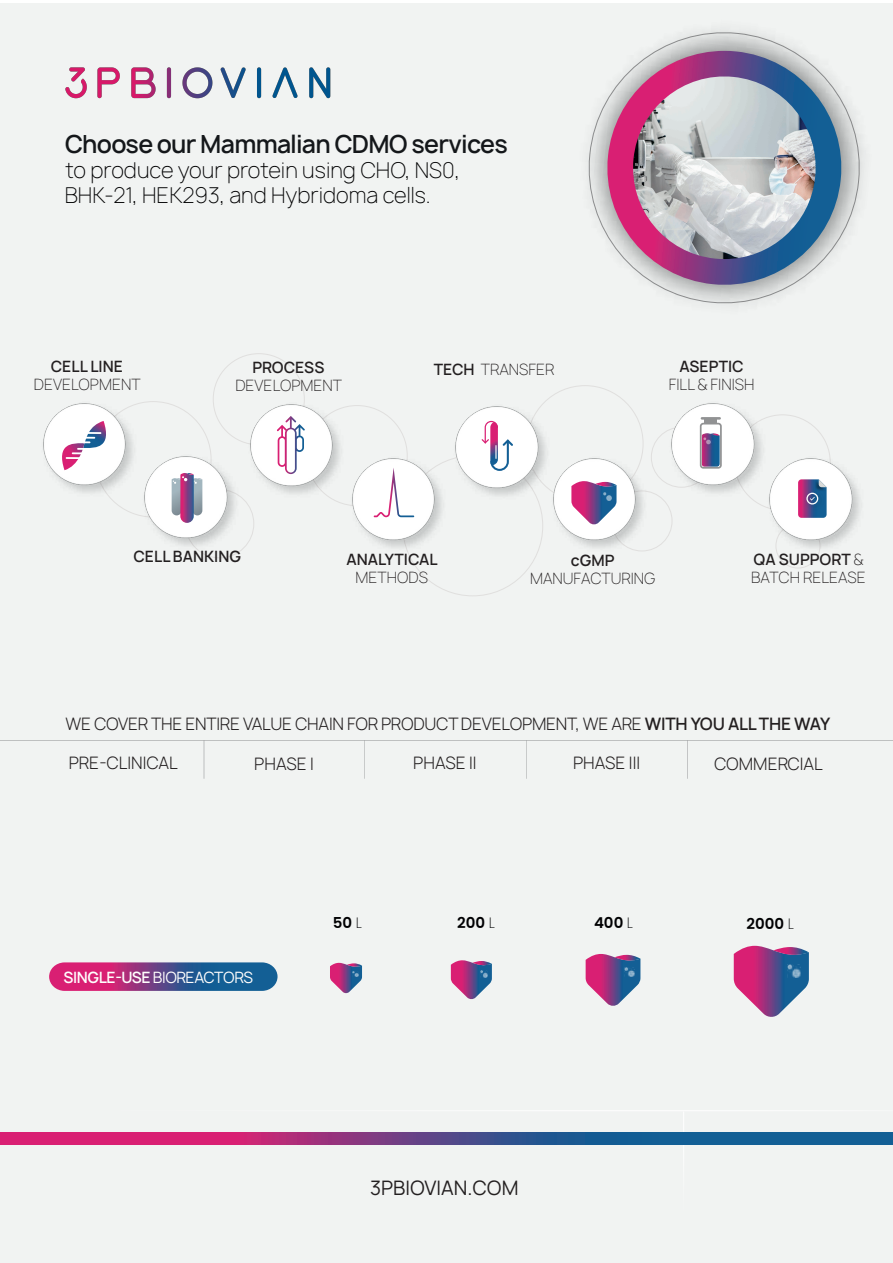
<style>
.page{position:relative;width:893px;height:1263px;background:#fff}
.page>*{position:absolute;margin:0;border:0;box-sizing:border-box;transform-origin:0 0}
.t1{font:600 24px "Manrope";letter-spacing:-.03em;color:#14171a}
.t2{font:100 21px/25.2px "Manrope";color:#000001}
.t3{font:19.2px "Manrope";color:#231f20}
.t4{font:300 16.5px "Manrope";letter-spacing:-.015em;color:#231f20}
.t5{font:100 15px/18px "Manrope";color:#231f20}
.t6{font:600 15px "Manrope";color:#231f20}
.t7{font:15px "Manrope";letter-spacing:-.03em;color:#fffefd}
.t8{font:600 15px "Poppins";color:#000002}
.s1{font-weight:600}
.s2{font-weight:200}
</style>
<div class="page">
<div style="left:0;top:3px;width:893px;height:1260px;background:#f1f3f2"></div>
<svg style="left:734px;top:946px;width:75px;height:71px"></svg>
<svg style="left:586px;top:954px;width:54px;height:52px"></svg>
<svg style="left:451px;top:960px;width:41px;height:40px"></svg>
<svg style="left:330px;top:963px;width:32px;height:30px"></svg>
<svg style="left:49px;top:962px;width:229px;height:29px;background:#724a8a"></svg>
<img style="left:66px;top:68px;width:265px;height:30px">
<div style="left:776px;top:523px;width:44px;height:45px;border:1px solid #e0dfde;border-radius:50%"></div>
<img style="left:666px;top:403px;width:104px;height:99px">
<img style="left:703px;top:433px;width:16px;height:33px">
<div style="left:700px;top:423px;width:22px;height:46px;border:2px solid #919293;border-radius:3px"></div>
<svg style="left:701px;top:417px;width:20px;height:3px"></svg>
<div style="left:705px;top:419px;width:12px;height:5px;background:#919293"></div>
<img style="left:553px;top:453px;width:99px;height:98px">
<img style="left:764px;top:453px;width:96px;height:104px">
<img style="left:813px;top:478px;width:15px;height:15px">
<svg style="left:798px;top:479px;width:29px;height:39px"></svg>
<svg style="left:571px;top:481px;width:45px;height:44px"></svg>
<img style="left:451px;top:401px;width:103px;height:104px">
<svg style="left:482px;top:421px;width:31px;height:50px"></svg>
<img style="left:347px;top:453px;width:104px;height:104px">
<svg style="left:374px;top:468px;width:40px;height:50px"></svg>
<img style="left:245px;top:399px;width:104px;height:104px">
<svg style="left:277px;top:416px;width:28px;height:58px"></svg>
<img style="left:140px;top:451px;width:103px;height:103px">
<svg style="left:172px;top:473px;width:30px;height:50px"></svg>
<img style="left:43px;top:402px;width:99px;height:100px">
<svg style="left:56px;top:421px;width:56px;height:49px"></svg>
<hr style="left:204px;top:740px;width:1px;height:39px;background:#6c6d70">
<hr style="left:0;top:740px;width:893px;height:1px;background:#6c6d70">
<hr style="left:364px;top:740px;width:1px;height:39px;background:#6c6d70">
<hr style="left:526px;top:740px;width:1px;height:39px;background:#6c6d70">
<hr style="left:687px;top:740px;width:1px;height:39px;background:#6c6d70">
<hr style="left:0;top:1110px;width:893px;height:1px;background:#fff">
<hr style="left:683px;top:1111px;width:1px;height:152px;background:#fff">
<svg style="left:0;top:1132px;width:893px;height:13px;background:#6a4185"></svg>
<img style="left:588px;top:30px;width:275px;height:275px">
<svg style="left:601px;top:51px;width:246px;height:240px"></svg>
<h1 class="t1" style="left:65px;top:128px;width:445px">Choose our Mammalian CDMO services</h1>
<p class="t2" style="left:65px;top:158px;width:397px">to produce your protein using CHO, NS0,<br>BHK-21, HEK293, and Hybridoma cells.</p>
<p class="t6" style="left:51px;top:356px;width:74px">CELL LINE</p>
<p class="t5" style="left:34px;top:376px;width:108px">DEVELOPMENT</p>
<p class="t6" style="left:252px;top:358px;width:74px">PROCESS</p>
<p class="t5" style="left:235px;top:377px;width:108px">DEVELOPMENT</p>
<p class="t5" style="left:434px;top:360px;width:122px"><span class="s1">TECH</span> TRANSFER</p>
<p class="t6" style="left:679px;top:357px;width:66px">ASEPTIC</p>
<p class="t5" style="left:669px;top:376px;width:87px">FILL &amp; FINISH</p>
<p class="t6" style="left:133px;top:546px;width:109px">CELL BANKING</p>
<p class="t6" style="left:347px;top:550px;width:93px">ANALYTICAL</p>
<p class="t5" style="left:356px;top:569px;width:74px">METHODS</p>
<p class="t6" style="left:571px;top:550px;width:45px">cGMP</p>
<p class="t5" style="left:530px;top:570px;width:127px">MANUFACTURING</p>
<p class="t5" style="left:751px;top:550px;width:116px"><span class="s1">QA SUPPORT</span> &amp;<br>BATCH RELEASE</p>
<p class="t4" style="left:66px;top:714px;width:766px">WE COVER THE ENTIRE VALUE CHAIN FOR PRODUCT DEVELOPMENT, WE ARE <span class="s1">WITH YOU ALL THE WAY</span></p>
<p class="t4" style="left:69px;top:753px;width:111px">PRE-CLINICAL</p>
<p class="t4" style="left:254px;top:753px;width:61px">PHASE I</p>
<p class="t4" style="left:413px;top:753px;width:65px">PHASE II</p>
<p class="t4" style="left:573px;top:753px;width:69px">PHASE III</p>
<p class="t4" style="left:714px;top:753px;width:110px">COMMERCIAL</p>
<p class="t7" style="left:64px;top:968px;width:191px"><span class="s1">SINGLE-USE</span> BIOREACTORS</p>
<p class="t8" style="left:333px;top:914px;width:31px">50 <span class="s2">L</span></p>
<p class="t8" style="left:457px;top:914px;width:39px">200 <span class="s2">L</span></p>
<p class="t8" style="left:594px;top:914px;width:40px">400 <span class="s2">L</span></p>
<p class="t8" style="left:747px;top:915px;width:49px">2000 <span class="s2">L</span></p>
<p class="t3" style="left:370px;top:1176px;width:150px">3PBIOVIAN.COM</p>
</div>
